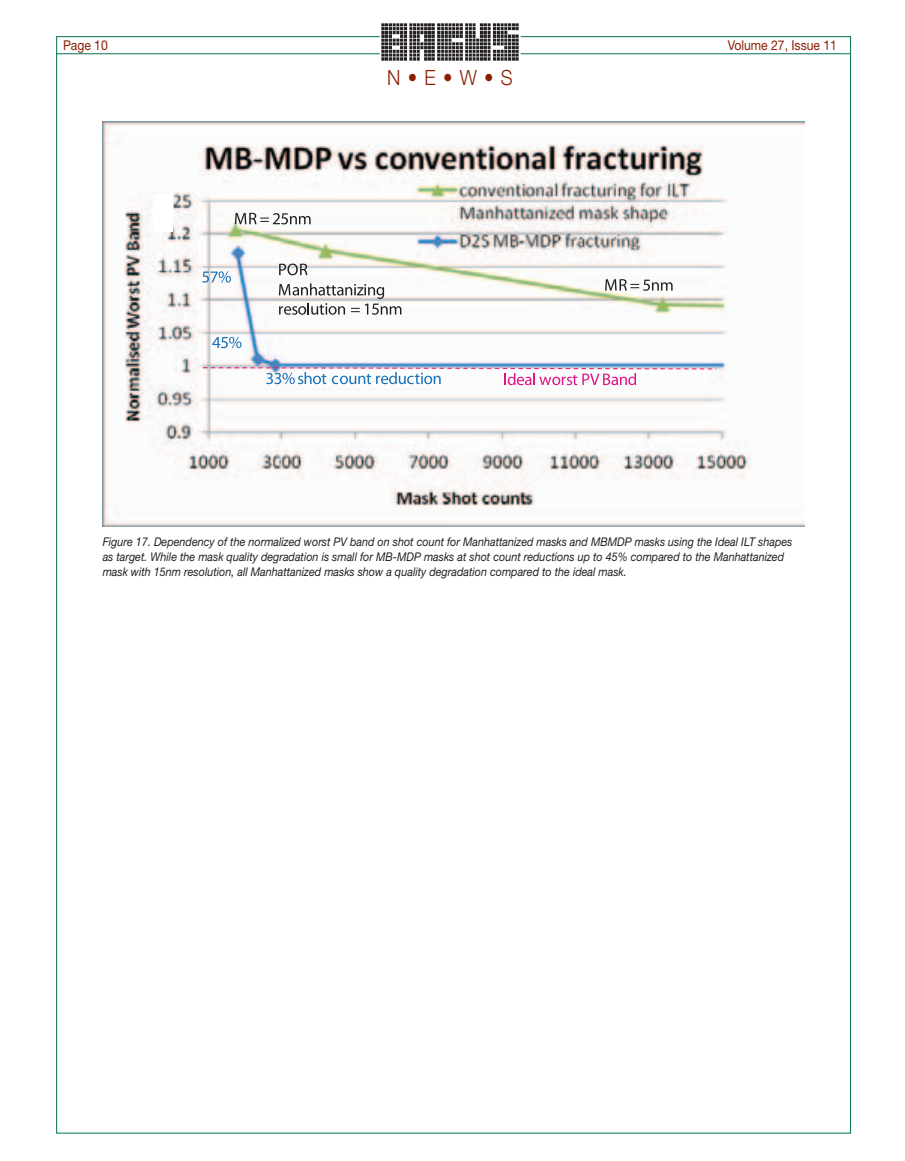
<style>
.page{position:relative;width:905px;height:1161px;background:#fff}
.page>*{position:absolute;margin:0;border:0;box-sizing:border-box;transform-origin:0 0}
.t1{font:300 21px "Helvetica Neue";color:#8a1f03;scale:.9 1}
.t2{font:13.5px "Helvetica Neue";color:#8a1f03;scale:.9 1}
.t3{font:italic 12px/15px "Helvetica Neue";color:#231f20;scale:.9 1}
</style>
<div class="page">
<hr style="left:56px;top:53px;width:794px;height:1px;background:#007153">
<div style="left:380px;top:19px;width:140px;height:52px;background:#fff"></div>
<img style="left:382px;top:24px;width:137px;height:37px">
<img style="left:103px;top:122px;width:701px;height:404px">
<svg style="left:279px;top:264px;width:28px;height:11px"></svg>
<svg style="left:279px;top:283px;width:122px;height:32px"></svg>
<svg style="left:605px;top:279px;width:67px;height:12px"></svg>
<svg style="left:235px;top:213px;width:75px;height:11px"></svg>
<svg style="left:203px;top:367px;width:513px;height:18px"></svg>
<svg style="left:212px;top:337px;width:29px;height:11px"></svg>
<svg style="left:202px;top:271px;width:29px;height:12px"></svg>
<div style="left:153px;top:194px;width:20px;height:38px;background:#fff"></div>
<p class="t2" style="left:63px;top:37px;width:51px">Page 10</p>
<p class="t2" style="left:727px;top:37px;width:123px">Volume 27, Issue 11</p>
<h1 class="t1" style="left:387px;top:64px;width:141px">N • E • W • S</h1>
<p class="t3" style="left:103px;top:534px;width:767px">Figure 17. Dependency of the normalized worst PV band on shot count for Manhattanized masks and MBMDP masks using the Ideal ILT shapes as target. While the mask quality degradation is small for MB-MDP masks at shot count reductions up to 45% compared to the Manhattanized mask with 15nm resolution, all Manhattanized masks show a quality degradation compared to the ideal mask.</p>
</div>
